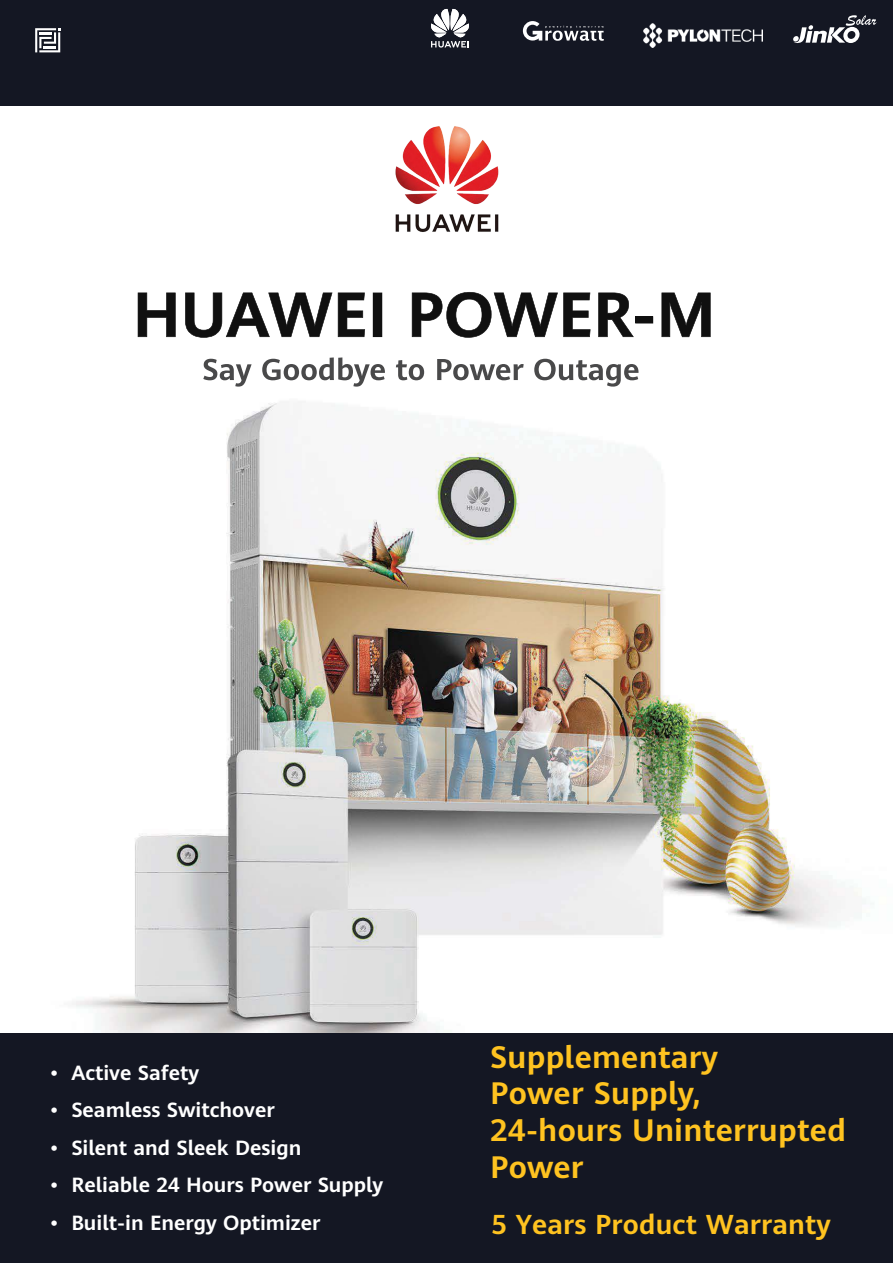
<style>
.page{position:relative;width:893px;height:1263px;background:#fff}
.page>*{position:absolute;margin:0;border:0;box-sizing:border-box;transform-origin:0 0}
.t1{font:700 30.6px/36.8px "Huawei Sans";letter-spacing:.01em;color:#ffc320}
.t2{font:700 27px "Huawei Sans";letter-spacing:.005em;color:#ffc320}
.t3{font:700 20.25px "Huawei Sans";color:#fff}
</style>
<div class="page">
<img style="left:72px;top:292px;width:802px;height:741px">
<div style="left:0;top:0;width:893px;height:106px;background:#141723"></div>
<svg style="left:35px;top:28px;width:25px;height:24px"></svg>
<div style="left:0;top:1033px;width:893px;height:230px;background:#141723"></div>
<svg style="left:138px;top:293px;width:38px;height:44px"></svg>
<svg style="left:185px;top:293px;width:147px;height:45px"></svg>
<svg style="left:338px;top:293px;width:27px;height:44px"></svg>
<svg style="left:373px;top:293px;width:9px;height:44px"></svg>
<svg style="left:412px;top:292px;width:178px;height:46px"></svg>
<svg style="left:598px;top:293px;width:55px;height:44px"></svg>
<svg style="left:661px;top:293px;width:50px;height:44px"></svg>
<svg style="left:203px;top:359px;width:49px;height:28px"></svg>
<svg style="left:262px;top:357px;width:123px;height:30px"></svg>
<svg style="left:396px;top:360px;width:28px;height:20px"></svg>
<svg style="left:437px;top:359px;width:87px;height:21px"></svg>
<svg style="left:534px;top:359px;width:104px;height:28px"></svg>
<img style="left:395px;top:126px;width:104px;height:106px">
<svg style="left:523px;top:21px;width:81px;height:20px"></svg>
<svg style="left:793px;top:15px;width:83px;height:28px"></svg>
<svg style="left:431px;top:9px;width:38px;height:39px"></svg>
<img style="left:644px;top:23px;width:118px;height:24px">
<p class="t3" style="left:50px;top:1059px;width:151px">• Active Safety</p>
<p class="t3" style="left:50px;top:1096px;width:226px">• Seamless Switchover</p>
<p class="t3" style="left:50px;top:1133px;width:253px">• Silent and Sleek Design</p>
<p class="t3" style="left:50px;top:1171px;width:335px">• Reliable 24 Hours Power Supply</p>
<p class="t3" style="left:50px;top:1208px;width:272px">• Built-in Energy Optimizer</p>
<h1 class="t1" style="left:490px;top:1037px;width:229px">Supplementary</h1>
<h1 class="t1" style="left:490px;top:1074px;width:357px">Power Supply,<br>24-hours Uninterrupted<br>Power</h1>
<h2 class="t2" style="left:491px;top:1205px;width:341px">5 Years Product Warranty</h2>
</div>
